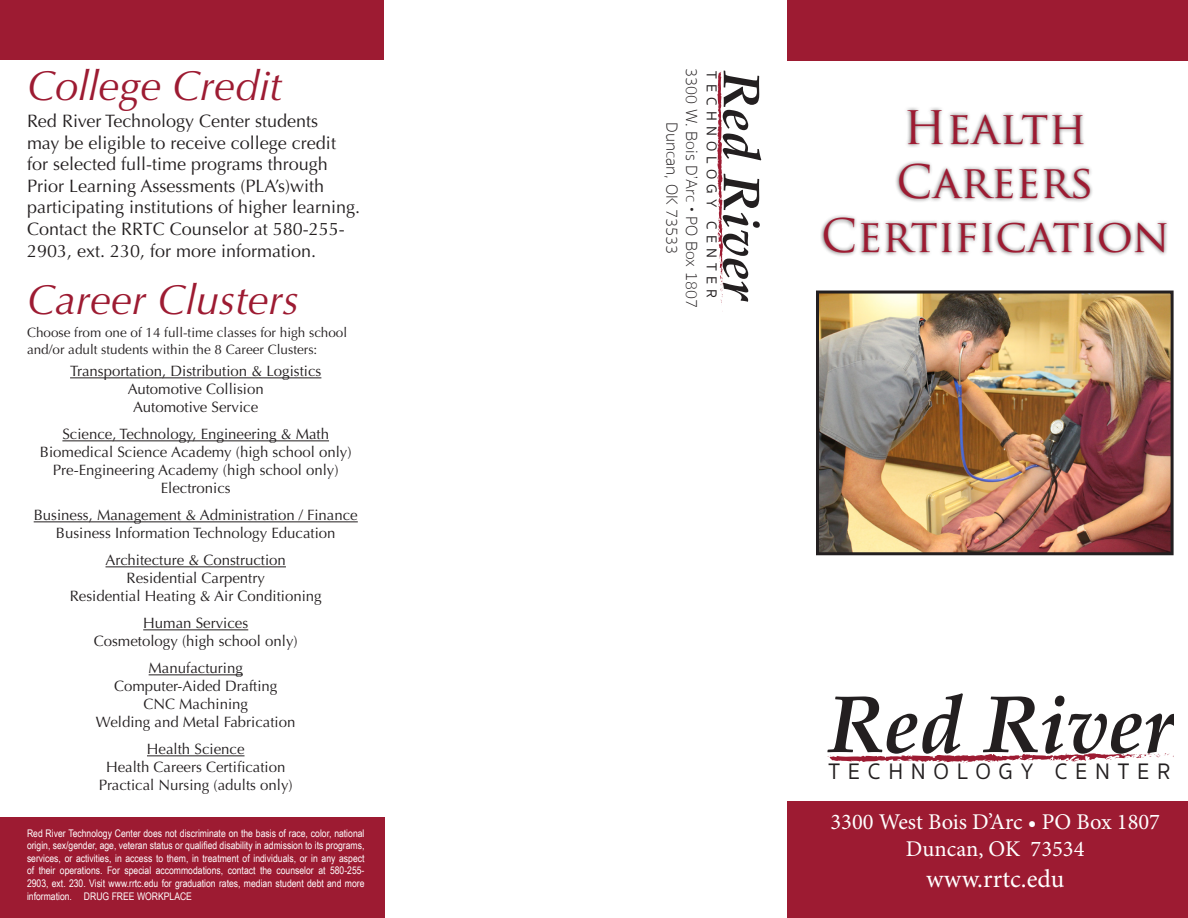
<style>
.page{position:relative;width:1188px;height:918px;background:#fff}
.page>*{position:absolute;margin:0;border:0;box-sizing:border-box;transform-origin:0 0}
.t1{font:italic 700 80.55px "Palatino Linotype";color:#231f20}
.t2{font:italic 700 51.45px "Palatino Linotype";color:#231f20}
.t3{font:45px/54px "Trajan Pro";color:#9d1b32;text-align:center}
.t4{font:italic 42px "Optima";color:#9d1b32}
.t5{font:25.5px "Minion Pro";letter-spacing:.005em;color:#fff}
.t6{font:22.95px "Sukhumvit Set Text";letter-spacing:.34em;color:#231f20}
.t7{font:22.5px "Minion Pro";color:#fff}
.t8{font:18px/21.6px "Optima";color:#231f20}
.t9{font:100 16.5px "Sukhumvit Set";color:#231f20}
.t10{font:15px "Optima";color:#231f20}
.t11{font:14.7px "Sukhumvit Set Text";letter-spacing:.34em;color:#231f20}
.t12{font:13.5px/16.2px "Optima";color:#231f20}
.t13{font:10.5px/12.6px "Arial Narrow";color:#fff;text-align:justify}
</style>
<div class="page">
<div style="left:0;top:0;width:384px;height:60px;background:#9d1b32"></div>
<div style="left:787px;top:0;width:401px;height:61px;background:#9d1b32"></div>
<div style="left:0;top:818px;width:385px;height:100px;background:#9d1b32"></div>
<div style="left:787px;top:802px;width:401px;height:116px;background:#9d1b32"></div>
<div style="left:820px;top:107px;width:351px;height:150px;background:#231f20;opacity:.75"></div>
<img style="left:820px;top:295px;width:350px;height:256px">
<div style="left:816px;top:291px;width:358px;height:264px;border:3px solid #231f20"></div>
<hr style="left:70px;top:377px;width:251px;height:1px;background:#231f20">
<hr style="left:62px;top:440px;width:267px;height:1px;background:#231f20">
<hr style="left:34px;top:521px;width:324px;height:1px;background:#231f20">
<hr style="left:106px;top:566px;width:180px;height:1px;background:#231f20">
<hr style="left:143px;top:629px;width:105px;height:1px;background:#231f20">
<hr style="left:149px;top:674px;width:94px;height:1px;background:#231f20">
<hr style="left:147px;top:755px;width:98px;height:1px;background:#231f20">
<svg style="left:717px;top:71px;width:7px;height:232px"></svg>
<svg style="left:827px;top:753px;width:347px;height:10px"></svg>
<p class="t4" style="left:27px;top:61px;width:256px">College Credit</p>
<p class="t8" style="left:27px;top:110px;width:335px">Red River Technology Center students<br>may be eligible to receive college credit for selected full-time programs through Prior Learning Assessments (PLA’s)with participating institutions of higher learning.<br>Contact the RRTC Counselor at 580-255- 2903, ext. 230, for more information.</p>
<p class="t4" style="left:27px;top:275px;width:274px">Career Clusters</p>
<p class="t12" style="left:27px;top:325px;width:322px">Choose from one of 14 full-time classes for high school and/or adult students within the 8 Career Clusters:</p>
<p class="t10" style="left:70px;top:363px;width:253px">Transportation, Distribution &amp; Logistics</p>
<p class="t10" style="left:128px;top:381px;width:138px">Automotive Collision</p>
<p class="t10" style="left:133px;top:399px;width:127px">Automotive Service</p>
<p class="t10" style="left:62px;top:426px;width:268px">Science, Technology, Engineering &amp; Math</p>
<p class="t10" style="left:40px;top:444px;width:313px">Biomedical Science Academy (high school only)</p>
<p class="t10" style="left:53px;top:462px;width:287px">Pre-Engineering Academy (high school only)</p>
<p class="t10" style="left:161px;top:480px;width:72px">Electronics</p>
<p class="t10" style="left:34px;top:507px;width:326px">Business, Management &amp; Administration / Finance</p>
<p class="t10" style="left:56px;top:525px;width:281px">Business Information Technology Education</p>
<p class="t10" style="left:106px;top:552px;width:182px">Architecture &amp; Construction</p>
<p class="t10" style="left:127px;top:570px;width:140px">Residential Carpentry</p>
<p class="t10" style="left:70px;top:588px;width:254px">Residential Heating &amp; Air Conditioning</p>
<p class="t10" style="left:143px;top:615px;width:107px">Human Services</p>
<p class="t10" style="left:94px;top:633px;width:205px">Cosmetology (high school only)</p>
<p class="t10" style="left:149px;top:660px;width:96px">Manufacturing</p>
<p class="t10" style="left:114px;top:678px;width:165px">Computer-Aided Drafting</p>
<p class="t10" style="left:143px;top:696px;width:106px">CNC Machining</p>
<p class="t10" style="left:96px;top:714px;width:201px">Welding and Metal Fabrication</p>
<p class="t10" style="left:147px;top:741px;width:99px">Health Science</p>
<p class="t10" style="left:106px;top:759px;width:181px">Health Careers Certification</p>
<p class="t10" style="left:99px;top:777px;width:196px">Practical Nursing (adults only)</p>
<p class="t13" style="left:27px;top:826px;width:339px">Red River Technology Center does not discriminate on the basis of race, color, national origin, sex/gender, age, veteran status or qualified disability in admission to its programs, services, or activities, in access to them, in treatment of individuals, or in any aspect of their operations. For special accommodations, contact the counselor at 580-255- 2903, ext. 230. Visit www.rrtc.edu for graduation rates, median student debt and more information. DRUG FREE WORKPLACE</p>
<p class="t9" style="left:683px;top:122px;width:133px;rotate:90deg">Duncan, OK 73533</p>
<p class="t9" style="left:703px;top:68px;width:241px;rotate:90deg">3300 W. Bois D’Arc • PO Box 1807</p>
<p class="t11" style="left:722px;top:71px;width:228px;rotate:90deg">TECHNOLOGY CENTER</p>
<p class="t2" style="left:778px;top:70px;width:233px;rotate:90deg">Red River</p>
<p class="t3" style="left:821px;top:101px;width:350px">Health<br>Careers<br>Certification</p>
<p class="t1" style="left:827px;top:667px;width:348px">Red River</p>
<p class="t6" style="left:829px;top:755px;width:343px">TECHNOLOGY CENTER</p>
<p class="t7" style="left:830px;top:807px;width:331px">3300 West Bois D’Arc • PO Box 1807</p>
<p class="t7" style="left:906px;top:834px;width:180px">Duncan, OK 73534</p>
<p class="t5" style="left:926px;top:862px;width:140px">www.rrtc.edu</p>
</div>
